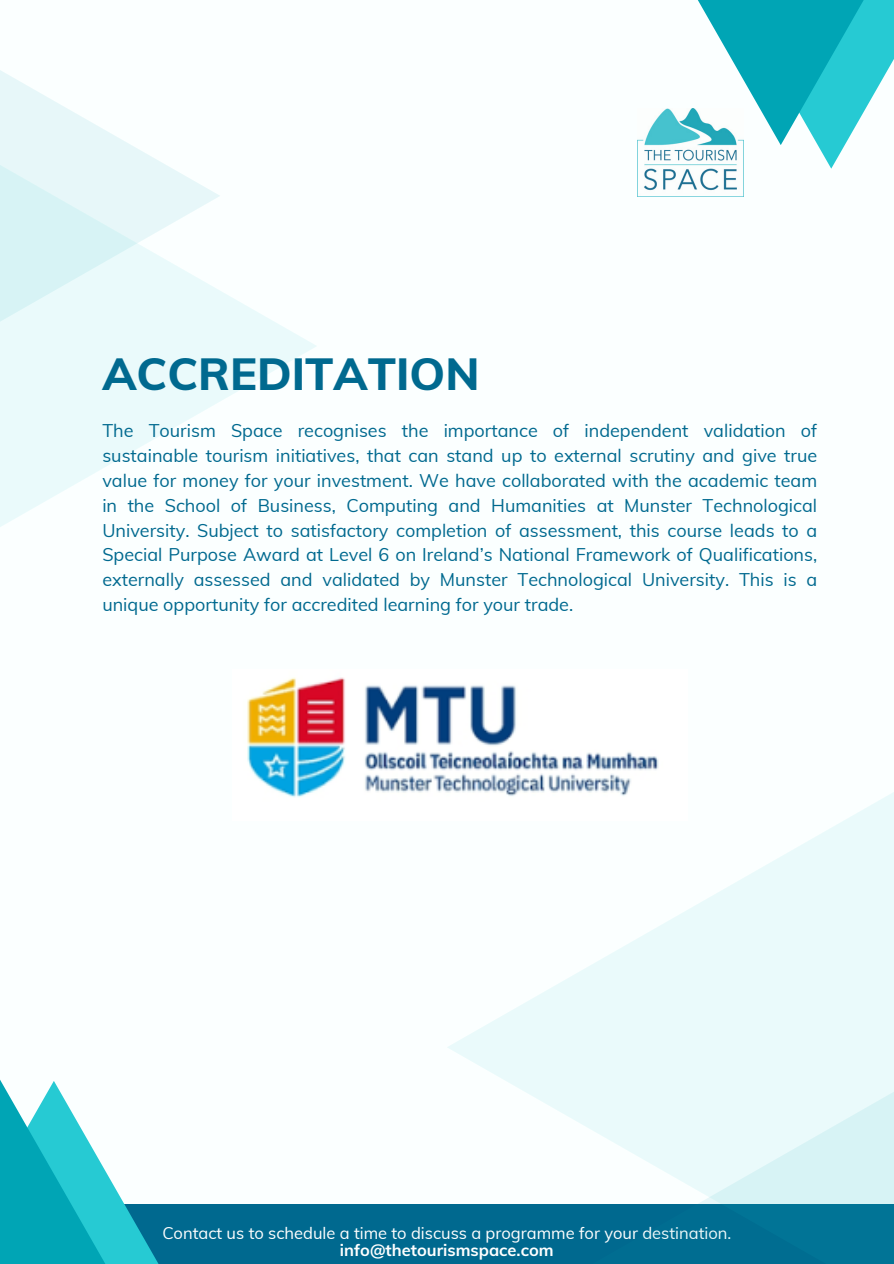
<style>
.page{position:relative;width:894px;height:1264px;background:#fff}
.page>*{position:absolute;margin:0;border:0;box-sizing:border-box;transform-origin:0 0}
.t1{font:800 45px "Muli";color:#00698f}
.t2{font:18px/24.8px "Muli";color:#00698f;text-align:justify}
.t3{font:16.5px "Muli";color:#fff}
.t4{font:700 16.5px "Muli";color:#fff}
</style>
<div class="page">
<div style="left:0;top:0;width:893px;height:1263px;background:#fbffff"></div>
<svg style="left:0;top:291px;width:316px;height:236px"></svg>
<svg style="left:0;top:70px;width:220px;height:393px;fill:#eafafb"></svg>
<div style="left:0;top:1204px;width:893px;height:59px;background:#00698f"></div>
<svg style="left:447px;top:793px;width:446px;height:335px"></svg>
<svg style="left:588px;top:876px;width:305px;height:387px;fill:#eafafb"></svg>
<svg style="left:119px;top:1195px;width:39px;height:68px;fill:#26cad3"></svg>
<svg style="left:0;top:1080px;width:119px;height:183px"></svg>
<svg style="left:743px;top:0;width:150px;height:169px"></svg>
<svg style="left:698px;top:0;width:180px;height:145px"></svg>
<img style="left:247px;top:677px;width:439px;height:143px">
<img style="left:637px;top:108px;width:105px;height:88px">
<p class="t1" style="left:102px;top:344px;width:378px">ACCREDITATION</p>
<p class="t2" style="left:102px;top:418px;width:716px">The Tourism Space recognises the importance of independent validation of sustainable tourism initiatives, that can stand up to external scrutiny and give true value for money for your investment. We have collaborated with the academic team in the School of Business, Computing and Humanities at Munster Technological University. Subject to satisfactory completion of assessment, this course leads to a Special Purpose Award at Level 6 on Ireland’s National Framework of Qualifications, externally assessed and validated by Munster Technological University. This is a unique opportunity for accredited learning for your trade.</p>
<p class="t3" style="left:162px;top:1222px;width:570px">Contact us to schedule a time to discuss a programme for your destination.</p>
<h1 class="t4" style="left:340px;top:1239px;width:215px">info@thetourismspace.com</h1>
</div>
